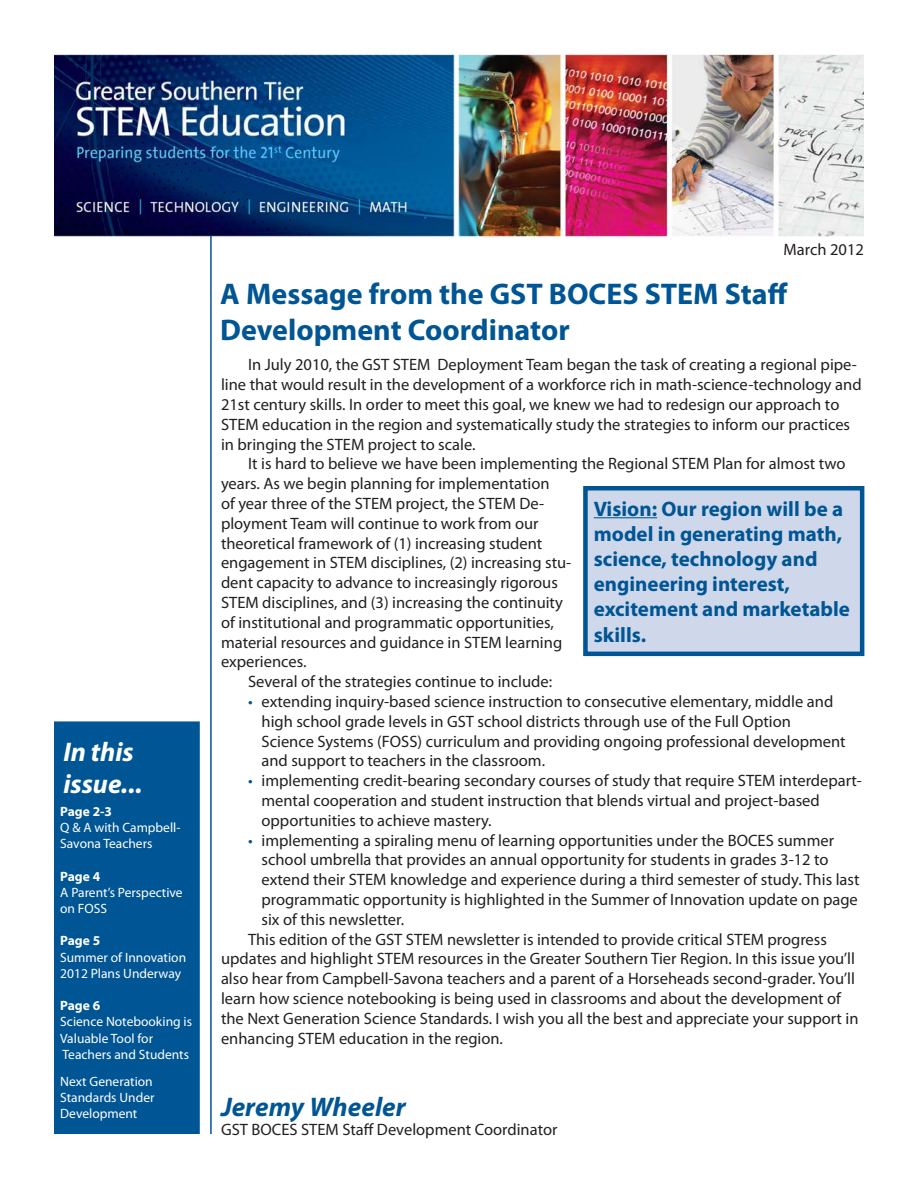
<style>
.page{position:relative;width:918px;height:1188px;background:#fff}
.page>*{position:absolute;margin:0;border:0;box-sizing:border-box;transform-origin:0 0}
.Headline{font:700 30px "Myriad Pro";color:#005595}
.Subhead_1{font:italic 700 27px "Myriad Pro";color:#fff}
.Subhead{font:italic 700 27px "Myriad Pro";color:#005595}
.Body_text{font:700 21px/25.2px "Myriad Pro";color:#005595}
.Body_text-2{font:16.5px/19.8px "Myriad Pro";color:#231f20}
.Body_text-3{font:13.5px/16.2px "Myriad Pro";color:#fff}
.Body_text-4{font:700 13.5px "Myriad Pro";color:#fff}
.s1{color:#005595}
</style>
<div class="page">
<div style="left:54px;top:721px;width:146px;height:413px;background:#005595;border:4px solid #005595"></div>
<img style="left:54px;top:54px;width:810px;height:182px">
<hr style="left:210px;top:236px;width:2px;height:898px;background:#005595">
<div style="left:583px;top:486px;width:281px;height:170px;background:#ced8ea;border:4px solid #005595"></div>
<hr style="left:594px;top:517px;width:63px;height:1px;background:#005595">
<p class="Subhead_1" style="left:63px;top:734px;width:72px">In this</p>
<p class="Subhead_1" style="left:63px;top:766px;width:81px">issue...</p>
<p class="Body_text-4" style="left:60px;top:802px;width:53px">Page 2-3</p>
<p class="Body_text-3" style="left:60px;top:819px;width:122px">Q &amp; A with Campbell-</p>
<p class="Body_text-3" style="left:60px;top:835px;width:94px">Savona Teachers</p>
<p class="Body_text-4" style="left:60px;top:867px;width:41px">Page 4</p>
<p class="Body_text-3" style="left:60px;top:884px;width:124px">A Parent’s Perspective on FOSS</p>
<p class="Body_text-4" style="left:60px;top:932px;width:41px">Page 5</p>
<p class="Body_text-3" style="left:60px;top:949px;width:127px">Summer of Innovation<br>2012 Plans Underway</p>
<p class="Body_text-4" style="left:60px;top:997px;width:41px">Page 6</p>
<p class="Body_text-3" style="left:60px;top:1014px;width:133px">Science Notebooking is<br>Valuable Tool for</p>
<p class="Body_text-3" style="left:63px;top:1046px;width:128px">Teachers and Students</p>
<p class="Body_text-3" style="left:60px;top:1073px;width:94px">Next Generation</p>
<p class="Body_text-3" style="left:60px;top:1089px;width:96px">Standards Under</p>
<p class="Body_text-3" style="left:60px;top:1105px;width:79px">Development</p>
<p class="Body_text-2" style="left:784px;top:239px;width:82px">March 2012</p>
<p class="Headline" style="left:220px;top:274px;width:569px">A Message from the GST BOCES STEM Staff</p>
<p class="Headline" style="left:220px;top:310px;width:351px">Development Coordinator</p>
<p class="Body_text-2" style="left:221px;top:355px;width:642px;text-indent:27px">In July 2010, the GST STEM Deployment Team began the task of creating a regional pipe&shy;line that would result in the development of a workforce rich in math-science-technology and 21st century skills. In order to meet this goal, we knew we had to redesign our approach to STEM education in the region and systematically study the strategies to inform our practices in bringing the STEM project to scale.</p>
<p class="Body_text-2" style="left:221px;top:454px;width:626px;text-indent:27px">It is hard to believe we have been implementing the Regional STEM Plan for almost two years. As we begin planning for implementation<br>of year three of the STEM project, the STEM De-<br>ployment Team will continue to work from our<br>theoretical framework of (1) increasing student<br>engagement in STEM disciplines, (2) increasing stu-<br>dent capacity to advance to increasingly rigorous<br>STEM disciplines, and (3) increasing the continuity<br>of institutional and programmatic opportunities,<br>material resources and guidance in STEM learning<br>experiences.</p>
<p class="Body_text-2" style="left:248px;top:672px;width:306px">Several of the strategies continue to include:</p>
<p class="Body_text-2" style="left:248px;top:691px;width:587px"><span class="s1">•</span> extending inquiry-based science instruction to consecutive elementary, middle and</p>
<p class="Body_text-2" style="left:262px;top:711px;width:531px">high school grade levels in GST school districts through use of the Full Option</p>
<p class="Body_text-2" style="left:262px;top:731px;width:586px">Science Systems (FOSS) curriculum and providing ongoing professional development</p>
<p class="Body_text-2" style="left:262px;top:751px;width:285px">and support to teachers in the classroom.</p>
<p class="Body_text-2" style="left:248px;top:771px;width:616px"><span class="s1">•</span> implementing credit-bearing secondary courses of study that require STEM interdepart-</p>
<p class="Body_text-2" style="left:262px;top:790px;width:560px">mental cooperation and student instruction that blends virtual and project-based</p>
<p class="Body_text-2" style="left:262px;top:810px;width:232px">opportunities to achieve mastery.</p>
<p class="Body_text-2" style="left:248px;top:830px;width:588px"><span class="s1">•</span> implementing a spiraling menu of learning opportunities under the BOCES summer</p>
<p class="Body_text-2" style="left:262px;top:850px;width:569px">school umbrella that provides an annual opportunity for students in grades 3-12 to</p>
<p class="Body_text-2" style="left:262px;top:870px;width:600px">extend their STEM knowledge and experience during a third semester of study. This last</p>
<p class="Body_text-2" style="left:262px;top:889px;width:598px">programmatic opportunity is highlighted in the Summer of Innovation update on page</p>
<p class="Body_text-2" style="left:262px;top:909px;width:144px">six of this newsletter.</p>
<p class="Body_text-2" style="left:221px;top:929px;width:639px;text-indent:27px">This edition of the GST STEM newsletter is intended to provide critical STEM progress updates and highlight STEM resources in the Greater Southern Tier Region. In this issue you’ll also hear from Campbell-Savona teachers and a parent of a Horseheads second-grader. You’ll learn how science notebooking is being used in classrooms and about the development of the Next Generation Science Standards. I wish you all the best and appreciate your support in enhancing STEM education in the region.</p>
<p class="Body_text" style="left:594px;top:495px;width:251px">Vision: Our region will be a</p>
<p class="Body_text" style="left:594px;top:521px;width:250px">model in generating math,</p>
<p class="Body_text" style="left:594px;top:546px;width:225px">science, technology and</p>
<p class="Body_text" style="left:594px;top:571px;width:198px">engineering interest,</p>
<p class="Body_text" style="left:594px;top:596px;width:258px">excitement and marketable skills.</p>
<p class="Subhead" style="left:221px;top:1089px;width:186px">Jeremy Wheeler</p>
<p class="Body_text-2" style="left:221px;top:1120px;width:338px">GST BOCES STEM Staff Development Coordinator</p>
</div>
